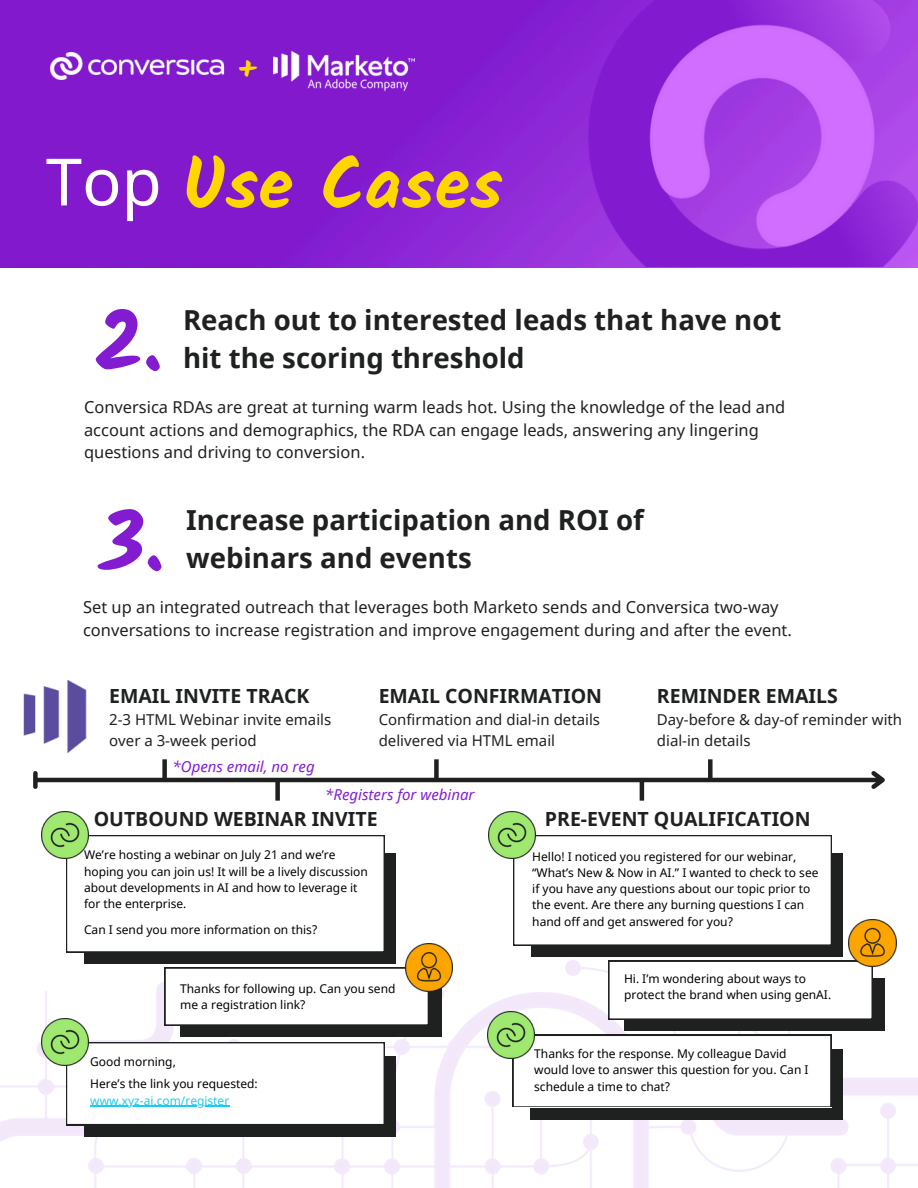
<style>
.page{position:relative;width:918px;height:1188px;background:#fff}
.page>*{position:absolute;margin:0;border:0;box-sizing:border-box;transform-origin:0 0}
.t1{font:700 82.8px "Kalam";color:#831cd1}
.t2{font:700 71.55px "Kalam";color:#ffd600}
.t3{font:65.25px "Noto Sans";color:#fff}
.t4{font:700 31.2px "Kalam";color:#ffd600}
.t5{font:700 27.6px/38.4px "Noto Sans";color:#1e2120}
.t6{font:700 19.5px "Noto Sans";color:#1e2120}
.t7{font:16.5px/22.5px "Noto Sans";color:#1e2120}
.t8{font:15px/20.2px "Noto Sans";color:#1e2120}
.t9{font:italic 15px "Noto Sans";color:#831cd1}
.t10{font:12px/16.2px "Noto Sans";color:#000}
.t11{font:12px "Noto Sans";color:#1ecaef}
</style>
<div class="page">
<img style="left:0;top:0;width:582px;height:267px">
<img style="left:46px;top:48px;width:182px;height:37px">
<img style="left:582px;top:0;width:336px;height:267px">
<img style="left:274px;top:36px;width:140px;height:71px">
<img style="left:23px;top:680px;width:64px;height:73px">
<hr style="left:37px;top:778px;width:846px;height:4px;background:#1e2120">
<div style="left:33px;top:773px;width:5px;height:14px;background:#1e2120"></div>
<svg style="left:867px;top:771px;width:18px;height:18px"></svg>
<div style="left:162px;top:759px;width:5px;height:21px;background:#1e2120"></div>
<div style="left:275px;top:780px;width:5px;height:21px;background:#1e2120"></div>
<div style="left:434px;top:759px;width:5px;height:21px;background:#1e2120"></div>
<div style="left:708px;top:759px;width:5px;height:21px;background:#1e2120"></div>
<hr style="left:640px;top:780px;width:4px;height:21px;background:#1e2120">
<img style="left:0;top:960px;width:918px;height:228px">
<svg style="left:66px;top:835px;width:375px;height:201px"></svg>
<img style="left:405px;top:944px;width:47px;height:47px">
<img style="left:41px;top:811px;width:47px;height:48px">
<svg style="left:66px;top:1042px;width:330px;height:95px"></svg>
<img style="left:41px;top:1018px;width:47px;height:48px">
<hr style="left:90px;top:1106px;width:139px;height:1px;background:#1ecaef">
<img style="left:885px;top:922px;width:11px;height:44px">
<img style="left:488px;top:811px;width:47px;height:48px">
<svg style="left:513px;top:835px;width:372px;height:284px"></svg>
<img style="left:488px;top:1011px;width:47px;height:47px">
<h6 class="t4" style="left:238px;top:50px;width:20px">+</h6>
<h1 class="t3" style="left:46px;top:136px;width:117px">Top</h1>
<h4 class="t2" style="left:182px;top:142px;width:322px">Use Cases</h4>
<p class="t1" style="left:95px;top:294px;width:69px">2.</p>
<p class="t5" style="left:183px;top:300px;width:600px">Reach out to interested leads that have not hit the scoring threshold</p>
<p class="t7" style="left:84px;top:395px;width:703px">Conversica RDAs are great at turning warm leads hot. Using the knowledge of the lead and account actions and demographics, the RDA can engage leads, answering any lingering questions and driving to conversion.</p>
<h6 class="t1" style="left:100px;top:494px;width:66px">3.</h6>
<h1 class="t5" style="left:186px;top:500px;width:459px">Increase participation and ROI of webinars and events</h1>
<h4 class="t7" style="left:83px;top:596px;width:710px">Set up an integrated outreach that leverages both Marketo sends and Conversica two-way conversations to increase registration and improve engagement during and after the event.</h4>
<p class="t6" style="left:109px;top:682px;width:202px">EMAIL INVITE TRACK</p>
<p class="t8" style="left:109px;top:709px;width:224px">2-3 HTML Webinar invite emails over a 3-week period</p>
<p class="t9" style="left:173px;top:756px;width:144px">*Opens email, no reg</p>
<h6 class="t6" style="left:379px;top:682px;width:225px">EMAIL CONFIRMATION</h6>
<h6 class="t8" style="left:379px;top:709px;width:223px">Confirmation and dial-in details delivered via HTML email</h6>
<p class="t9" style="left:325px;top:784px;width:151px">*Registers for webinar</p>
<h6 class="t6" style="left:657px;top:682px;width:182px">REMINDER EMAILS</h6>
<h6 class="t8" style="left:657px;top:709px;width:247px">Day-before &amp; day-of reminder with dial-in details</h6>
<h6 class="t6" style="left:94px;top:805px;width:285px">OUTBOUND WEBINAR INVITE</h6>
<h6 class="t10" style="left:84px;top:847px;width:285px">We’re hosting a webinar on July 21 and we’re hoping you can join us! It will be a lively discussion about developments in AI and how to leverage it for the enterprise.</h6>
<h6 class="t10" style="left:84px;top:922px;width:235px">Can I send you more information on this?</h6>
<h5 class="t10" style="left:180px;top:980px;width:217px">Thanks for following up. Can you send me a registration link?</h5>
<p class="t10" style="left:90px;top:1053px;width:87px">Good morning,</p>
<p class="t10" style="left:90px;top:1076px;width:169px">Here’s the link you requested:</p>
<p class="t11" style="left:90px;top:1092px;width:141px">www.xyz-ai.com/register</p>
<p class="t6" style="left:545px;top:805px;width:267px">PRE-EVENT QUALIFICATION</p>
<p class="t10" style="left:532px;top:848px;width:288px">Hello! I noticed you registered for our webinar, “What’s New &amp; Now in AI.” I wanted to check to see if you have any questions about our topic prior to the event. Are there any burning questions I can hand off and get answered for you?</p>
<p class="t10" style="left:624px;top:970px;width:209px">Hi. I’m wondering about ways to protect the brand when using genAI.</p>
<p class="t10" style="left:534px;top:1045px;width:276px">Thanks for the response. My colleague David would love to answer this question for you. Can I schedule a time to chat?</p>
</div>
